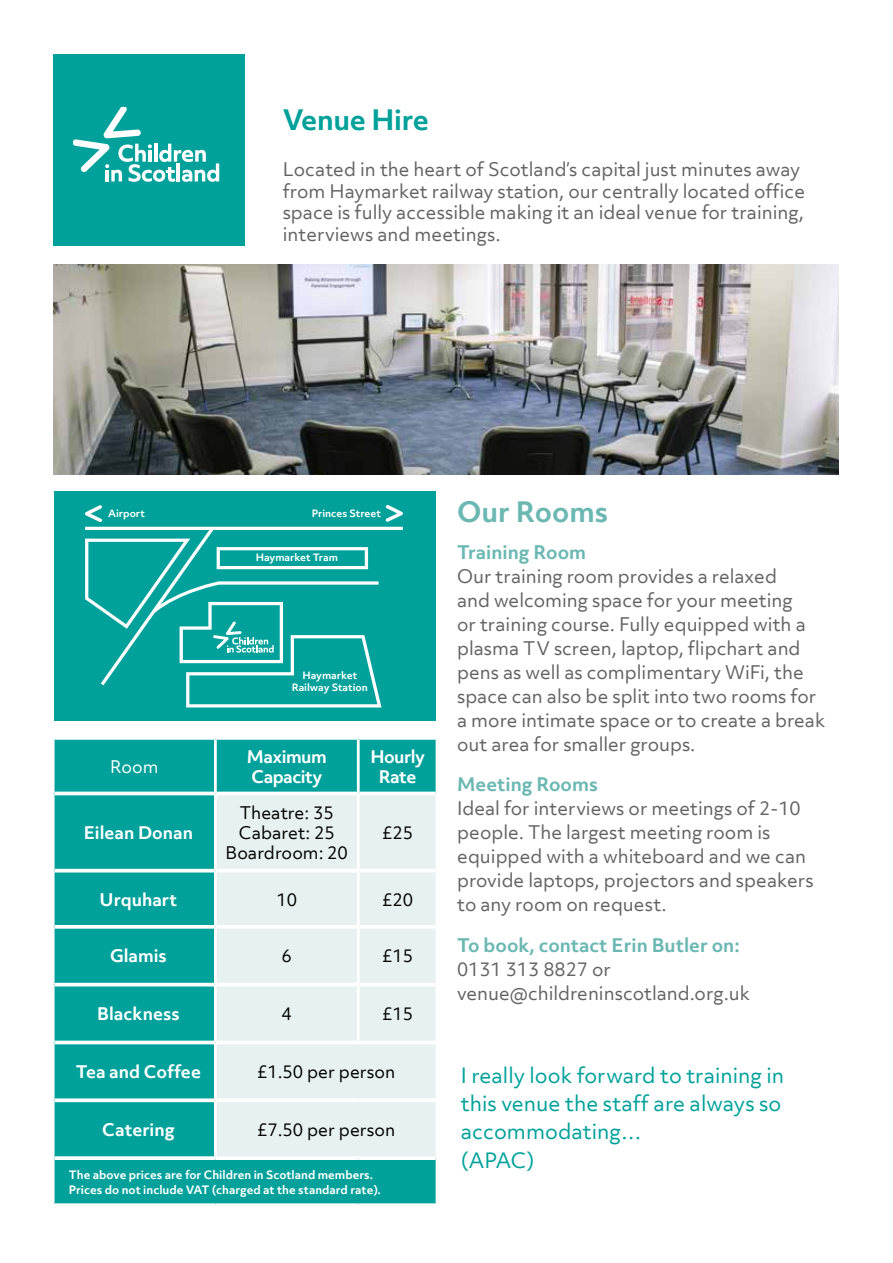
<style>
.page{position:relative;width:893px;height:1263px;background:#fff}
.page>*{position:absolute;margin:0;border:0;box-sizing:border-box;transform-origin:0 0}
.t1{font:700 27px "Objektiv Mk 3";letter-spacing:-.01em;color:#00a19a}
.t2{font:700 27px "Objektiv Mk 3";color:#6bb8b3}
.t3{font:20.25px/28.3px "Objektiv Mk 3";color:#00a19a}
.t4{font:18px/24px "Objektiv Mk 3";color:#646363}
.t5{font:700 18px "Objektiv Mk 3";color:#6bb8b3}
.t6{font:16.65px/20.1px "Objektiv Mk 3";color:#000;text-align:center}
.t7{font:700 16.65px "Objektiv Mk 3";color:#fff}
.t8{font:700 16.65px/20.1px "Objektiv Mk 3";letter-spacing:-.03em;color:#fff}
.t9{font:16.65px "Objektiv Mk 3";color:#fff}
.t10{font:700 11.1px/14.9px "Objektiv Mk 3";color:#fff}
.t11{font:700 9.75px/11.7px "Objektiv Mk 3";color:#fff;text-align:center}
</style>
<div class="page">
<img style="left:54px;top:264px;width:785px;height:211px">
<div style="left:54px;top:54px;width:191px;height:191px;background:#00a19a"></div>
<svg style="left:73px;top:108px;width:146px;height:74px"></svg>
<div style="left:55px;top:740px;width:381px;height:463px;background:#00a19a"></div>
<div style="left:217px;top:795px;width:219px;height:361px;background:#e7f1f1"></div>
<hr style="left:55px;top:792px;width:159px;height:3px;background:#fff">
<hr style="left:217px;top:792px;width:140px;height:3px;background:#fff">
<hr style="left:360px;top:792px;width:76px;height:3px;background:#fff">
<hr style="left:55px;top:869px;width:159px;height:3px;background:#fff">
<hr style="left:217px;top:869px;width:140px;height:3px;background:#fff">
<hr style="left:360px;top:869px;width:76px;height:3px;background:#fff">
<svg style="left:55px;top:925px;width:159px;height:4px"></svg>
<hr style="left:217px;top:925px;width:140px;height:4px;background:#fff">
<hr style="left:360px;top:925px;width:76px;height:4px;background:#fff">
<hr style="left:55px;top:983px;width:159px;height:3px;background:#fff">
<hr style="left:217px;top:983px;width:140px;height:3px;background:#fff">
<hr style="left:360px;top:983px;width:76px;height:3px;background:#fff">
<hr style="left:55px;top:1041px;width:159px;height:3px;background:#fff">
<hr style="left:217px;top:1041px;width:141px;height:3px;background:#fff">
<hr style="left:358px;top:1041px;width:78px;height:3px;background:#fff">
<svg style="left:55px;top:1098px;width:159px;height:4px"></svg>
<hr style="left:217px;top:1098px;width:141px;height:4px;background:#fff">
<hr style="left:358px;top:1098px;width:78px;height:4px;background:#fff">
<svg style="left:55px;top:1156px;width:160px;height:4px"></svg>
<hr style="left:215px;top:1156px;width:143px;height:4px;background:#fff">
<hr style="left:358px;top:1156px;width:78px;height:4px;background:#fff">
<svg style="left:53px;top:1203px;width:162px;height:1px"></svg>
<svg style="left:215px;top:1203px;width:143px;height:3px"></svg>
<svg style="left:358px;top:1203px;width:79px;height:3px"></svg>
<hr style="left:214px;top:740px;width:3px;height:53px;background:#fff">
<hr style="left:357px;top:740px;width:3px;height:53px;background:#fff">
<hr style="left:214px;top:793px;width:3px;height:78px;background:#fff">
<hr style="left:357px;top:793px;width:3px;height:78px;background:#fff">
<hr style="left:214px;top:871px;width:3px;height:56px;background:#fff">
<hr style="left:357px;top:871px;width:3px;height:56px;background:#fff">
<hr style="left:214px;top:927px;width:3px;height:58px;background:#fff">
<hr style="left:357px;top:927px;width:3px;height:58px;background:#fff">
<hr style="left:214px;top:985px;width:3px;height:57px;background:#fff">
<hr style="left:357px;top:985px;width:3px;height:56px;background:#fff">
<hr style="left:214px;top:1042px;width:3px;height:58px;background:#fff">
<hr style="left:214px;top:1100px;width:3px;height:56px;background:#fff">
<div style="left:54px;top:491px;width:382px;height:230px;background:#00a19a"></div>
<svg style="left:85px;top:505px;width:318px;height:202px"></svg>
<h1 class="t1" style="left:283px;top:101px;width:148px">Venue Hire</h1>
<p class="t4" style="left:283px;top:159px;width:524px;line-height:21.6px">Located in the heart of Scotland’s capital just minutes away from Haymarket railway station, our centrally located office space is fully accessible making it an ideal venue for training, interviews and meetings.</p>
<p class="t11" style="left:108px;top:507px;width:38px">Airport</p>
<p class="t11" style="left:312px;top:507px;width:71px">Princes Street</p>
<p class="t11" style="left:256px;top:551px;width:84px">Haymarket Tram</p>
<p class="t11" style="left:292px;top:670px;width:78px">Haymarket<br>Railway Station</p>
<p class="t9" style="left:110px;top:755px;width:50px">Room</p>
<p class="t8" style="left:247px;top:746px;width:81px">Maximum<br>Capacity</p>
<p class="t8" style="left:370px;top:746px;width:56px;text-align:center">Hourly<br>Rate</p>
<p class="t7" style="left:84px;top:821px;width:111px">Eilean Donan</p>
<p class="t6" style="left:226px;top:802px;width:124px">Theatre: 35<br>Cabaret: 25<br>Boardroom: 20</p>
<p class="t6" style="left:382px;top:822px;width:33px">£25</p>
<p class="t7" style="left:100px;top:887px;width:79px">Urquhart</p>
<p class="t6" style="left:276px;top:889px;width:22px">10</p>
<p class="t6" style="left:382px;top:889px;width:33px">£20</p>
<p class="t7" style="left:110px;top:944px;width:58px">Glamis</p>
<p class="t6" style="left:282px;top:946px;width:12px">6</p>
<p class="t6" style="left:382px;top:946px;width:33px">£15</p>
<p class="t7" style="left:97px;top:1002px;width:84px">Blackness</p>
<p class="t6" style="left:282px;top:1004px;width:12px">4</p>
<p class="t6" style="left:382px;top:1004px;width:33px">£15</p>
<p class="t7" style="left:76px;top:1060px;width:127px">Tea and Coffee</p>
<p class="t6" style="left:257px;top:1062px;width:140px">£1.50 per person</p>
<p class="t7" style="left:102px;top:1118px;width:74px">Catering</p>
<p class="t6" style="left:257px;top:1119px;width:140px">£7.50 per person</p>
<p class="t10" style="left:69px;top:1167px;width:313px">The above prices are for Children in Scotland members.<br>Prices do not include VAT (charged at the standard rate).</p>
<h1 class="t2" style="left:457px;top:493px;width:152px">Our Rooms</h1>
<p class="t5" style="left:457px;top:539px;width:130px">Training Room</p>
<p class="t4" style="left:457px;top:564px;width:370px">Our training room provides a relaxed<br>and welcoming space for your meeting<br>or training course. Fully equipped with a plasma TV screen, laptop, flipchart and pens as well as complimentary WiFi, the space can also be split into two rooms for a more intimate space or to create a break out area for smaller groups.</p>
<p class="t5" style="left:457px;top:771px;width:142px">Meeting Rooms</p>
<p class="t4" style="left:457px;top:796px;width:358px">Ideal for interviews or meetings of 2-10 people. The largest meeting room is equipped with a whiteboard and we can provide laptops, projectors and speakers to any room on request.</p>
<p class="t5" style="left:457px;top:932px;width:284px">To book, contact Erin Butler on:</p>
<p class="t4" style="left:457px;top:956px;width:294px">0131 313 8827 or venue@childreninscotland.org.uk</p>
<p class="t3" style="left:461px;top:1060px;width:325px">I really look forward to training in this venue the staff are always so accommodating…<br>(APAC)</p>
</div>
